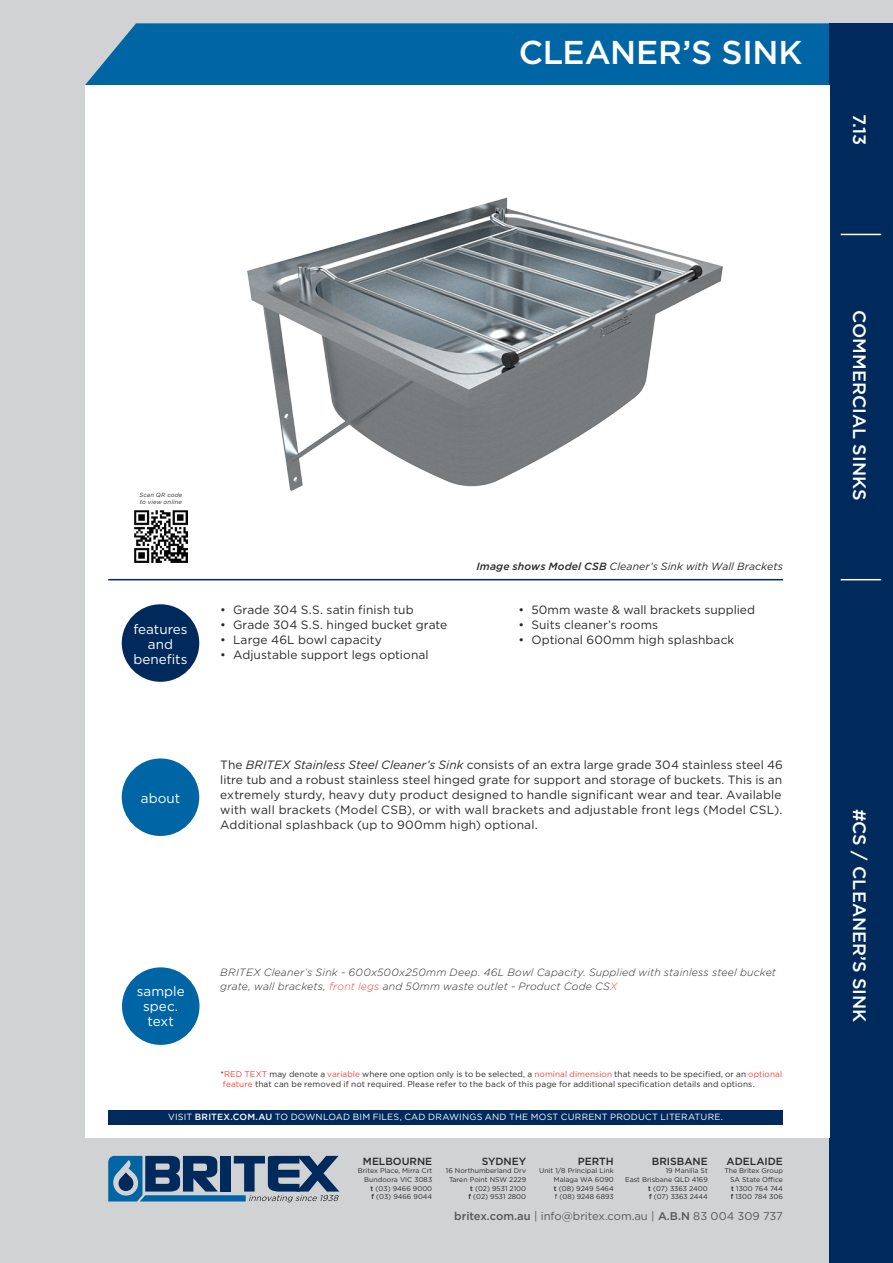
<style>
.page{position:relative;width:893px;height:1263px;background:#d1d2d4}
.page>*{position:absolute;margin:0;border:0;box-sizing:border-box;transform-origin:0 0}
.HEADING_RA{font:500 33px "Gotham";letter-spacing:-.01em;color:#fff}
.banner_text{font:500 18px "Gotham";color:#fff}
.t1{font:13.5px/15px "Gotham";color:#fff;text-align:center}
.BODY_COPY{font:12px/15px "Gotham";letter-spacing:.005em;color:#2b292a;text-align:justify}
.t2{font:11.25px "Gotham";color:#57585a}
.SPECTEXT{font:italic 300 10.5px/13.5px "Gotham";letter-spacing:.02em;color:#2b292a}
.notation{font:italic 10.5px "Gotham";letter-spacing:.01em;color:#2b292a}
.address_city{font:500 10.35px "Gotham";color:#2b292a}
.t3{font:9px "Gotham";letter-spacing:.02em;color:#fff}
.t4{font:8.25px/10.5px "Gotham";letter-spacing:.01em;color:#2b292a}
.address{font:6.9px/8.7px "Gotham";color:#2b292a;text-align:justify}
.address_city-2{font:6.9px/8.7px "Gotham";color:#2b292a;text-align:right}
.t5{font:italic 6px/7.5px "Gotham";letter-spacing:.025em;color:#2b292a}
.s1{font-weight:500}
.s2{font-style:italic}
.s3{color:#ef4737}
</style>
<div class="page">
<div style="left:85px;top:23px;width:744px;height:62px;background:#0065a4"></div>
<div style="left:829px;top:23px;width:64px;height:1240px;background:#00295c"></div>
<div style="left:85px;top:85px;width:744px;height:1052px;background:#fff"></div>
<hr style="left:108px;top:579px;width:675px;height:1px;background:#00295c">
<div style="left:122px;top:604px;width:77px;height:78px;background:#00295c;border-radius:50%"></div>
<div style="left:122px;top:758px;width:77px;height:78px;background:#0065a4;border-radius:50%"></div>
<div style="left:122px;top:967px;width:77px;height:78px;background:#0065a4;border-radius:50%"></div>
<hr style="left:841px;top:579px;width:40px;height:1px;background:#fff">
<hr style="left:841px;top:234px;width:40px;height:1px;background:#fff">
<div style="left:108px;top:1110px;width:675px;height:14px;background:#00295c"></div>
<svg style="left:108px;top:1156px;width:231px;height:46px"></svg>
<img style="left:135px;top:510px;width:52px;height:53px">
<img style="left:247px;top:197px;width:476px;height:294px">
<p class="HEADING_RA" style="left:519px;top:34px;width:285px">CLEANER’S SINK</p>
<p class="banner_text" style="left:870px;top:114px;width:33px;rotate:90deg">7.13</p>
<p class="t5" style="left:139px;top:491px;width:45px">Scan QR code to view online</p>
<p class="t1" style="left:133px;top:621px;width:56px">features and benefits</p>
<p class="BODY_COPY" style="left:220px;top:602px;width:195px">• Grade 304 S.S. satin finish tub</p>
<p class="BODY_COPY" style="left:220px;top:617px;width:229px">• Grade 304 S.S. hinged bucket grate</p>
<p class="BODY_COPY" style="left:220px;top:632px;width:163px">• Large 46L bowl capacity</p>
<p class="BODY_COPY" style="left:220px;top:647px;width:210px">• Adjustable support legs optional</p>
<p class="notation" style="left:476px;top:560px;width:308px"><span class="s1">Image shows Model CSB</span> Cleaner’s Sink with Wall Brackets</p>
<p class="BODY_COPY" style="left:519px;top:602px;width:238px">• 50mm waste &amp; wall brackets supplied</p>
<p class="BODY_COPY" style="left:519px;top:617px;width:141px">• Suits cleaner’s rooms</p>
<p class="BODY_COPY" style="left:519px;top:632px;width:217px">• Optional 600mm high splashback</p>
<p class="t1" style="left:141px;top:790px;width:41px">about</p>
<p class="BODY_COPY" style="left:220px;top:757px;width:564px">The <span class="s2">BRITEX Stainless Steel Cleaner’s Sink</span> consists of an extra large grade 304 stainless steel 46 litre tub and a robust stainless steel hinged grate for support and storage of buckets. This is an extremely sturdy, heavy duty product designed to handle significant wear and tear. Available with wall brackets (Model CSB), or with wall brackets and adjustable front legs (Model CSL).<br>Additional splashback (up to 900mm high) optional.</p>
<p class="t1" style="left:137px;top:983px;width:50px">sample spec. text</p>
<p class="SPECTEXT" style="left:220px;top:965px;width:557px">BRITEX Cleaner’s Sink - 600x500x250mm Deep. 46L Bowl Capacity. Supplied with stainless steel bucket grate, wall brackets, <span class="s3">front legs</span> and 50mm waste outlet - Product Code CS<span class="s3">X</span></p>
<p class="t4" style="left:220px;top:1068px;width:563px">*<span class="s3">RED TEXT</span> may denote a <span class="s3">variable</span> where one option only is to be selected, a <span class="s3">nominal dimension</span> that needs to be specified, or an <span class="s3">optional feature</span> that can be removed if not required. Please refer to the back of this page for additional specification details and options.</p>
<p class="t3" style="left:168px;top:1112px;width:556px">VISIT <span class="s1">BRITEX.COM.AU</span> TO DOWNLOAD BIM FILES, CAD DRAWINGS AND THE MOST CURRENT PRODUCT LITERATURE.</p>
<p class="address_city" style="left:363px;top:1155px;width:71px">MELBOURNE</p>
<p class="address" style="left:358px;top:1166px;width:76px">Britex Place, Mirra Crt</p>
<p class="address" style="left:364px;top:1175px;width:69px">Bundoora VIC 3083</p>
<p class="address" style="left:371px;top:1184px;width:63px"><span class="s1">t</span> (03) 9466 9000</p>
<p class="address" style="left:371px;top:1192px;width:62px"><span class="s1">f</span> (03) 9466 9044</p>
<p class="address_city" style="left:482px;top:1155px;width:46px">SYDNEY</p>
<p class="address" style="left:446px;top:1166px;width:82px">16 Northumberland Drv</p>
<p class="address" style="left:449px;top:1175px;width:79px">Taren Point NSW 2229</p>
<p class="address" style="left:470px;top:1184px;width:58px"><span class="s1">t</span> (02) 9531 2100</p>
<p class="address" style="left:468px;top:1192px;width:59px"><span class="s1">f</span> (02) 9531 2800</p>
<p class="address_city" style="left:578px;top:1155px;width:38px">PERTH</p>
<p class="address" style="left:554px;top:1166px;width:61px;text-indent:-15px">Unit 1/8 Principal Link Malaga WA 6090 <span class="s1">t</span> (08) 9249 5464</p>
<p class="address" style="left:555px;top:1192px;width:60px">f (08) 9248 6893</p>
<p class="address_city" style="left:652px;top:1155px;width:57px">BRISBANE</p>
<p class="address" style="left:666px;top:1166px;width:44px">19 Manilla St</p>
<p class="address" style="left:625px;top:1175px;width:84px">East Brisbane QLD 4169</p>
<p class="address" style="left:648px;top:1184px;width:61px"><span class="s1">t</span> (07) 3363 2400</p>
<p class="address" style="left:649px;top:1192px;width:60px"><span class="s1">f</span> (07) 3363 2444</p>
<p class="address_city" style="left:727px;top:1155px;width:58px">ADELAIDE</p>
<p class="address_city-2" style="left:724px;top:1166px;width:60px">The Britex Group<br>SA State Office</p>
<p class="address" style="left:731px;top:1184px;width:53px"><span class="s1">t</span> 1300 764 744</p>
<p class="address" style="left:731px;top:1192px;width:54px"><span class="s1">f</span> 1300 784 306</p>
<p class="t2" style="left:454px;top:1210px;width:330px"><span class="s1">britex.com.au</span> | info@britex.com.au | <span class="s1">A.B.N</span> 83 004 309 737</p>
<h2 class="banner_text" style="left:870px;top:310px;width:192px;rotate:90deg">COMMERCIAL SINKS</h2>
<p class="banner_text" style="left:870px;top:808px;width:215px;rotate:90deg">#CS / CLEANER’S SINK</p>
</div>
